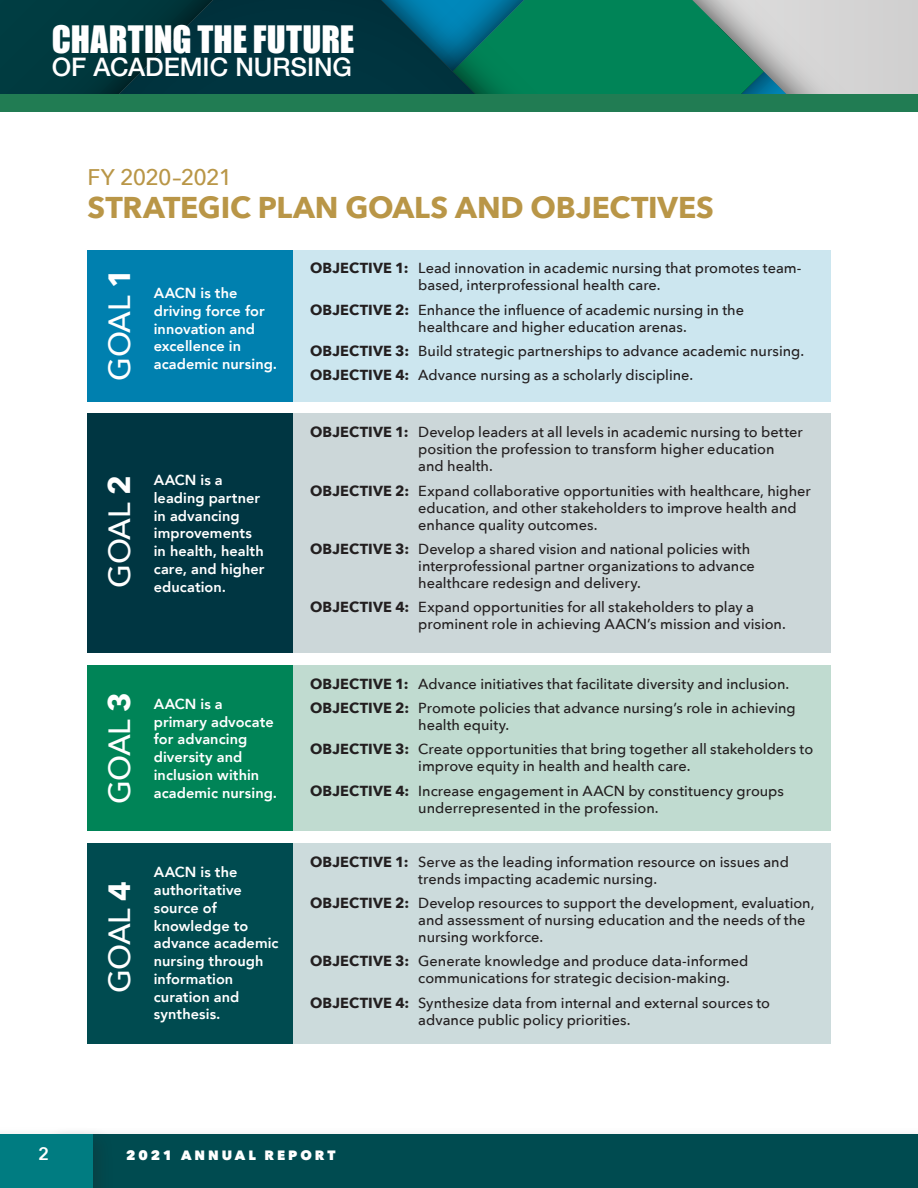
<style>
.page{position:relative;width:918px;height:1188px;background:#fff}
.page>*{position:absolute;margin:0;border:0;box-sizing:border-box;transform-origin:0 0}
.t1{font:34.65px "Impact";letter-spacing:.01em;color:#fff}
.t2{font:500 30.75px "Avenir Next";letter-spacing:-.02em;color:#fff}
.t3{font:700 30px "Avenir Next";letter-spacing:-.005em;color:#b99647}
.t4{font:500 25.65px "Helvetica Neue LT Std";color:#fff}
.t5{font:500 22.65px "Avenir Next";letter-spacing:-.03em;color:#b99647}
.t6{font:600 18px "Avenir Next";color:#fff}
.t7{font:500 14.55px/17px "Avenir Next";color:#231f20}
.t8{font:800 14.55px/17.7px "Avenir";letter-spacing:.005em;color:#fff}
.t9{font:800 13.5px "Avenir Next";letter-spacing:.215em;color:#fff}
.s1{font-weight:700}
</style>
<div class="page">
<svg style="left:0;top:0;width:918px;height:94px;background:#276b65"></svg>
<div style="left:42px;top:1126px;width:876px;height:62px;background:#231f20;opacity:.25"></div>
<div style="left:52px;top:1135px;width:866px;height:53px;background:#004b50"></div>
<div style="left:0;top:1126px;width:114px;height:62px;background:#231f20;opacity:.25"></div>
<div style="left:0;top:1135px;width:93px;height:53px;background:#007c81"></div>
<div style="left:293px;top:413px;width:538px;height:240px;background:#ccd7d9"></div>
<div style="left:87px;top:413px;width:206px;height:240px;background:#003642"></div>
<div style="left:293px;top:250px;width:538px;height:151px;background:#cce6ef"></div>
<div style="left:87px;top:250px;width:206px;height:151px;background:#0080af"></div>
<div style="left:293px;top:665px;width:538px;height:166px;background:#c0dbd0"></div>
<div style="left:87px;top:665px;width:206px;height:166px;background:#008457"></div>
<div style="left:293px;top:843px;width:538px;height:200px;background:#ccdbdc"></div>
<div style="left:87px;top:843px;width:206px;height:200px;background:#004b50"></div>
<div style="left:0;top:94px;width:918px;height:18px;background:#217c53"></div>
<h1 class="t1" style="left:52px;top:13px;width:304px">CHARTING THE FUTURE</h1>
<h3 class="t4" style="left:52px;top:52px;width:302px">OF ACADEMIC NURSING</h3>
<h3 class="t5" style="left:87px;top:157px;width:146px">FY 2020–2021</h3>
<h3 class="t3" style="left:87px;top:181px;width:628px">STRATEGIC PLAN GOALS AND OBJECTIVES</h3>
<h2 class="t2" style="left:93px;top:381px;width:114px;rotate:-90deg">GOAL <span class="s1">1</span></h2>
<p class="t8" style="left:154px;top:284px;width:125px">AACN is the driving force for innovation and excellence in academic nursing.</p>
<h2 class="t2" style="left:93px;top:588px;width:114px;rotate:-90deg">GOAL <span class="s1">2</span></h2>
<p class="t8" style="left:154px;top:471px;width:112px">AACN is a leading partner in advancing improvements in health, health care, and higher education.</p>
<h2 class="t2" style="left:93px;top:804px;width:114px;rotate:-90deg">GOAL <span class="s1">3</span></h2>
<p class="t8" style="left:154px;top:695px;width:125px">AACN is a primary advocate for advancing diversity and inclusion within academic nursing.</p>
<p class="t7" style="left:418px;top:259px;width:385px;text-indent:-108px"><span class="s1">OBJECTIVE 1:</span> Lead innovation in academic nursing that promotes team&shy;based, interprofessional health care.</p>
<p class="t7" style="left:418px;top:301px;width:327px;text-indent:-108px"><span class="s1">OBJECTIVE 2:</span> Enhance the influence of academic nursing in the healthcare and higher education arenas.</p>
<p class="t7" style="left:310px;top:338px;width:496px;line-height:24.3px"><span class="s1">OBJECTIVE 3:</span> Build strategic partnerships to advance academic nursing.<br><span class="s1">OBJECTIVE 4:</span> Advance nursing as a scholarly discipline.</p>
<p class="t7" style="left:418px;top:423px;width:386px;text-indent:-108px"><span class="s1">OBJECTIVE 1:</span> Develop leaders at all levels in academic nursing to better position the profession to transform higher education and health.</p>
<p class="t7" style="left:418px;top:482px;width:394px;text-indent:-108px"><span class="s1">OBJECTIVE 2:</span> Expand collaborative opportunities with healthcare, higher education, and other stakeholders to improve health and enhance quality outcomes.</p>
<p class="t7" style="left:418px;top:540px;width:338px;text-indent:-108px"><span class="s1">OBJECTIVE 3:</span> Develop a shared vision and national policies with interprofessional partner organizations to advance healthcare redesign and delivery.</p>
<p class="t7" style="left:418px;top:598px;width:369px;text-indent:-108px"><span class="s1">OBJECTIVE 4:</span> Expand opportunities for all stakeholders to play a prominent role in achieving AACN’s mission and vision.</p>
<p class="t7" style="left:310px;top:671px;width:487px;line-height:24.3px"><span class="s1">OBJECTIVE 1:</span> Advance initiatives that facilitate diversity and inclusion.<br><span class="s1">OBJECTIVE 2:</span> Promote policies that advance nursing’s role in achieving</p>
<p class="t7" style="left:310px;top:713px;width:505px;line-height:24.3px;text-indent:108px">health equity.<br><span class="s1">OBJECTIVE 3:</span> Create opportunities that bring together all stakeholders to</p>
<p class="t7" style="left:310px;top:754px;width:475px;line-height:24.3px;text-indent:108px">improve equity in health and health care.<br><span class="s1">OBJECTIVE 4:</span> Increase engagement in AACN by constituency groups</p>
<p class="t7" style="left:418px;top:799px;width:242px">underrepresented in the profession.</p>
<h2 class="t2" style="left:93px;top:993px;width:114px;rotate:-90deg">GOAL <span class="s1">4</span></h2>
<p class="t8" style="left:154px;top:863px;width:126px">AACN is the authoritative source of knowledge to advance academic nursing through information curation and synthesis.</p>
<p class="t7" style="left:418px;top:853px;width:372px;text-indent:-108px"><span class="s1">OBJECTIVE 1:</span> Serve as the leading information resource on issues and trends impacting academic nursing.</p>
<p class="t7" style="left:418px;top:894px;width:398px;text-indent:-108px"><span class="s1">OBJECTIVE 2:</span> Develop resources to support the development, evaluation, and assessment of nursing education and the needs of the nursing workforce.</p>
<p class="t7" style="left:418px;top:952px;width:332px;text-indent:-108px"><span class="s1">OBJECTIVE 3:</span> Generate knowledge and produce data-informed communications for strategic decision-making.</p>
<p class="t7" style="left:418px;top:994px;width:353px;text-indent:-108px"><span class="s1">OBJECTIVE 4:</span> Synthesize data from internal and external sources to advance public policy priorities.</p>
<p class="t6" style="left:38px;top:1139px;width:12px">2</p>
<p class="t9" style="left:126px;top:1147px;width:211px">2021 ANNUAL REPORT</p>
</div>
